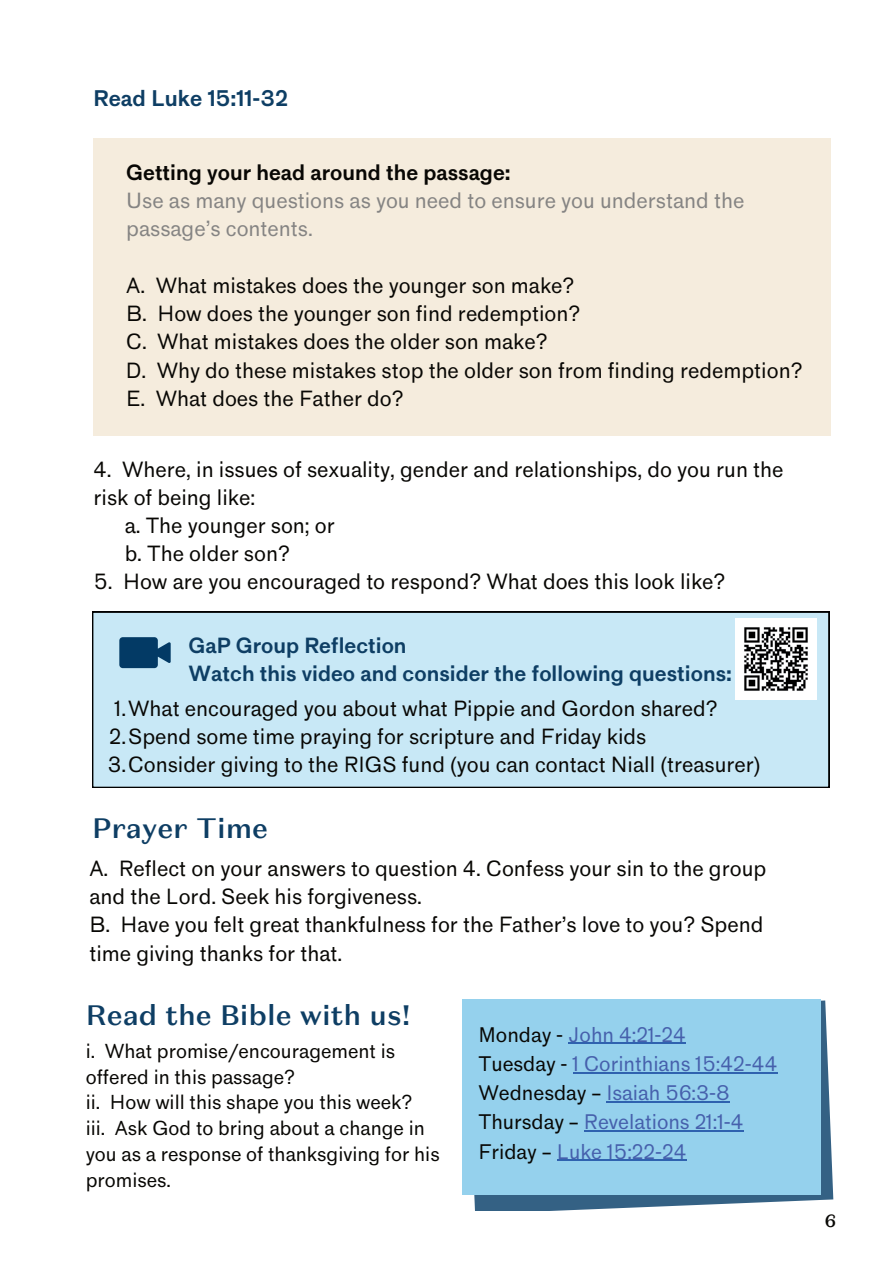
<style>
.page{position:relative;width:894px;height:1264px;background:#fff}
.page>*{position:absolute;margin:0;border:0;box-sizing:border-box;transform-origin:0 0}
.t1{font:500 27.9px "Domaine Sans Text";color:#0e3e64}
.t2{font:700 21px "Standard";color:#0e3e64}
.t3{font:20.4px/28.2px "Standard";color:#080704}
.t4{font:20.4px/28.2px "Standard";color:#858483}
.t5{font:700 20.4px/28.2px "Standard";color:#0e3e64}
.t6{font:700 20.4px "Standard";color:#080704}
.t7{font:19.5px/29.2px "Standard";color:#4660ac}
.t8{font:18.75px/25.8px "Standard";color:#080704}
.t9{font:500 18px "Domaine Sans Text";color:#080704}
.s1{color:#080704}
</style>
<div class="page">
<svg style="left:467px;top:1000px;width:366px;height:210px;fill:#346184"></svg>
<div style="left:462px;top:999px;width:358px;height:195px;background:#95d1ed"></div>
<div style="left:93px;top:139px;width:737px;height:297px;background:#f5ecdd"></div>
<div style="left:92px;top:611px;width:737px;height:176px;background:#c8e8f6"></div>
<svg style="left:119px;top:637px;width:52px;height:31px;background:#20537a"></svg>
<img style="left:734px;top:618px;width:81px;height:81px">
<hr style="left:568px;top:1042px;width:117px;height:1px;background:#2f62af">
<hr style="left:572px;top:1072px;width:205px;height:1px;background:#2f62af">
<hr style="left:606px;top:1101px;width:123px;height:1px;background:#2f62af">
<hr style="left:583px;top:1130px;width:160px;height:1px;background:#2f62af">
<hr style="left:556px;top:1159px;width:130px;height:1px;background:#2f62af">
<p class="t2" style="left:93px;top:86px;width:196px">Read Luke 15:11-32</p>
<p class="t6" style="left:126px;top:160px;width:386px">Getting your head around the passage:</p>
<p class="t4" style="left:126px;top:187px;width:619px">Use as many questions as you need to ensure you understand the passage’s contents.</p>
<p class="t3" style="left:126px;top:271px;width:677px">A. What mistakes does the younger son make?<br>B. How does the younger son find redemption?<br>C. What mistakes does the older son make?<br>D. Why do these mistakes stop the older son from finding redemption?<br>E. What does the Father do?</p>
<p class="t3" style="left:93px;top:455px;width:691px">4. Where, in issues of sexuality, gender and relationships, do you run the</p>
<p class="t3" style="left:93px;top:483px;width:163px">risk of being like:</p>
<p class="t3" style="left:125px;top:511px;width:211px">a. The younger son; or</p>
<p class="t3" style="left:125px;top:539px;width:166px">b. The older son?</p>
<p class="t3" style="left:93px;top:568px;width:633px">5. How are you encouraged to respond? What does this look like?</p>
<p class="t5" style="left:188px;top:632px;width:544px">GaP Group Reflection<br>Watch this video and consider the following questions:</p>
<p class="t3" style="left:108px;top:694px;width:654px;text-indent:7px">1.What encouraged you about what Pippie and Gordon shared?<br>2.Spend some time praying for scripture and Friday kids<br>3.Consider giving to the RIGS fund (you can contact Niall (treasurer)</p>
<h1 class="t1" style="left:92px;top:810px;width:177px">Prayer Time</h1>
<p class="t3" style="left:89px;top:854px;width:678px">A. Reflect on your answers to question 4. Confess your sin to the group and the Lord. Seek his forgiveness.<br>B. Have you felt great thankfulness for the Father’s love to you? Spend time giving thanks for that.</p>
<h1 class="t1" style="left:86px;top:997px;width:326px">Read the Bible with us!</h1>
<p class="t8" style="left:86px;top:1038px;width:355px">i. What promise/encouragement is offered in this passage?<br>ii. How will this shape you this week?<br>iii. Ask God to bring about a change in you as a response of thanksgiving for his promises.</p>
<p class="t7" style="left:478px;top:1020px;width:300px"><span class="s1">Monday -</span> John 4:21-24<br><span class="s1">Tuesday -</span> 1 Corinthians 15:42-44<br><span class="s1">Wednesday –</span> Isaiah 56:3-8<br><span class="s1">Thursday –</span> Revelations 21:1-4<br><span class="s1">Friday –</span> Luke 15:22-24</p>
<p class="t9" style="left:824px;top:1208px;width:13px">6</p>
</div>
